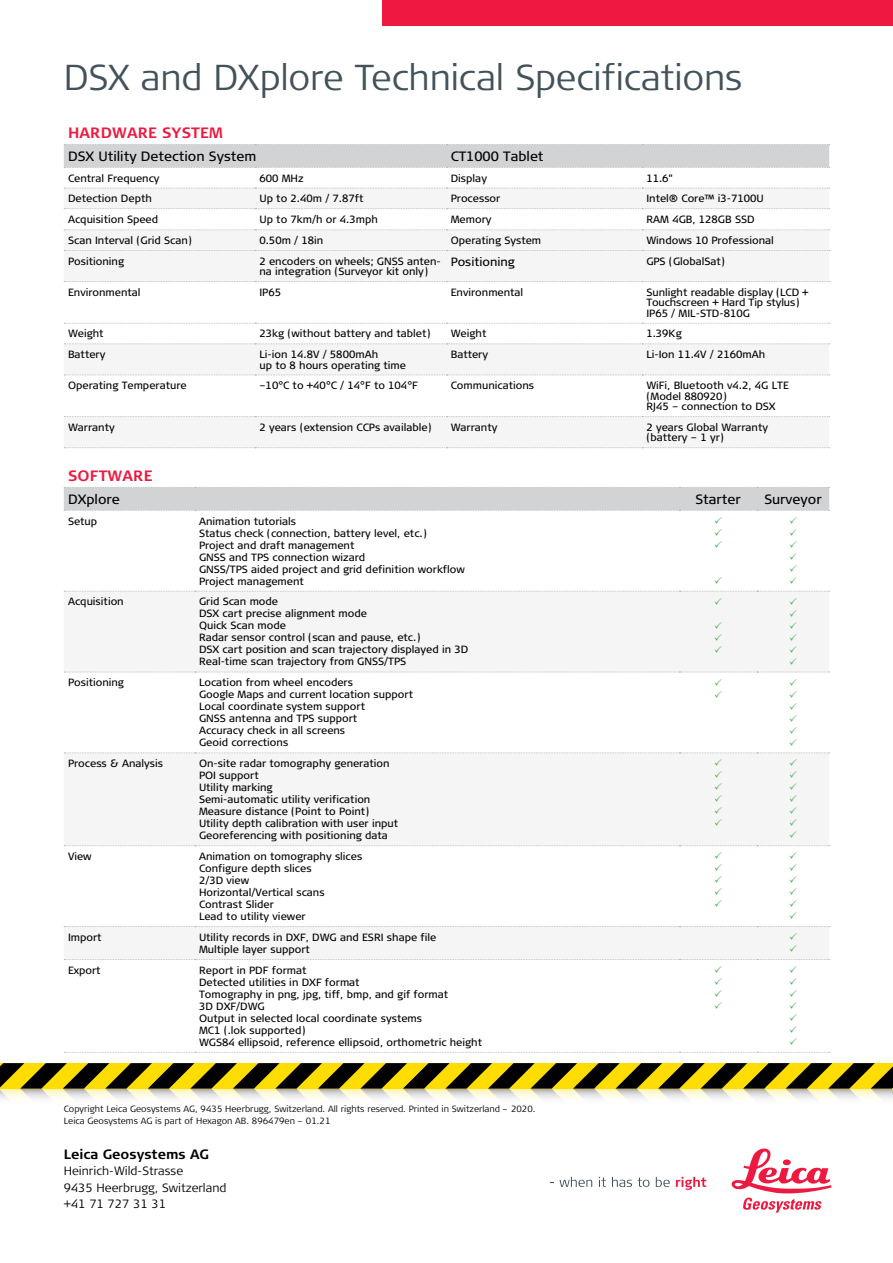
<style>
.page{position:relative;width:893px;height:1263px;background:#fff}
.page>*{position:absolute;margin:0;border:0;box-sizing:border-box;transform-origin:0 0}
.t1{font:300 36px "Signa Column";letter-spacing:-.005em;color:#43525a}
.t2{font:700 15px "Signa Column";letter-spacing:.01em;color:#ed1941}
.t3{font:13.5px "Signa Column";color:#000}
.t4{font:700 13.5px "Signa Column";color:#000}
.t5{font:300 12px/16.5px "Signa Column";color:#000}
.t6{font:12px "Signa Column";color:#000}
.t7{font:10.5px/12px "Signa Column";color:#000}
.t8{font:300 9px/12px "Signa Column";color:#000}
</style>
<div class="page">
<svg style="left:559px;top:1177px;width:33px;height:10px"></svg>
<svg style="left:599px;top:1177px;width:7px;height:10px"></svg>
<svg style="left:612px;top:1177px;width:37px;height:10px"></svg>
<svg style="left:656px;top:1177px;width:14px;height:10px"></svg>
<svg style="left:676px;top:1177px;width:30px;height:13px"></svg>
<svg style="left:732px;top:1148px;width:99px;height:64px"></svg>
<div style="left:383px;top:0;width:510px;height:26px;background:#ed1941"></div>
<svg style="left:0;top:1063px;width:893px;height:36px;background:#a0923c"></svg>
<svg style="left:64px;top:209px;width:765px;height:209px"></svg>
<svg style="left:64px;top:447px;width:766px;height:1px"></svg>
<div style="left:64px;top:144px;width:766px;height:24px;background:#d1d3d4"></div>
<svg style="left:64px;top:229px;width:766px;height:1px"></svg>
<svg style="left:64px;top:188px;width:766px;height:1px"></svg>
<svg style="left:64px;top:208px;width:766px;height:1px"></svg>
<svg style="left:64px;top:343px;width:766px;height:1px"></svg>
<svg style="left:64px;top:281px;width:766px;height:1px"></svg>
<svg style="left:64px;top:250px;width:766px;height:1px"></svg>
<svg style="left:64px;top:323px;width:766px;height:1px"></svg>
<svg style="left:64px;top:375px;width:766px;height:1px"></svg>
<svg style="left:64px;top:416px;width:766px;height:1px"></svg>
<svg style="left:64px;top:671px;width:765px;height:288px;fill:#f5f5f5"></svg>
<svg style="left:64px;top:752px;width:766px;height:1px"></svg>
<svg style="left:64px;top:845px;width:766px;height:1px"></svg>
<svg style="left:64px;top:926px;width:766px;height:1px"></svg>
<svg style="left:64px;top:959px;width:766px;height:1px"></svg>
<svg style="left:64px;top:1052px;width:766px;height:1px"></svg>
<div style="left:64px;top:487px;width:766px;height:24px;background:#d1d3d4"></div>
<svg style="left:64px;top:591px;width:766px;height:1px"></svg>
<svg style="left:64px;top:672px;width:766px;height:73px"></svg>
<svg style="left:715px;top:759px;width:7px;height:67px"></svg>
<svg style="left:790px;top:759px;width:7px;height:79px"></svg>
<svg style="left:715px;top:852px;width:7px;height:55px"></svg>
<svg style="left:790px;top:852px;width:7px;height:67px"></svg>
<svg style="left:790px;top:933px;width:7px;height:19px"></svg>
<h1 class="t1" style="left:64px;top:54px;width:680px">DSX and DXplore Technical Specifications</h1>
<h2 class="t2" style="left:68px;top:123px;width:156px">HARDWARE SYSTEM</h2>
<p class="t3" style="left:68px;top:148px;width:190px">DSX Utility Detection System</p>
<p class="t3" style="left:451px;top:148px;width:94px">CT1000 Tablet</p>
<p class="t7" style="left:68px;top:172px;width:93px">Central Frequency</p>
<p class="t7" style="left:259px;top:172px;width:46px">600 MHz</p>
<p class="t7" style="left:451px;top:172px;width:38px">Display</p>
<p class="t7" style="left:646px;top:172px;width:28px">11.6"</p>
<p class="t7" style="left:68px;top:193px;width:85px">Detection Depth</p>
<p class="t7" style="left:259px;top:193px;width:106px">Up to 2.40m / 7.87ft</p>
<p class="t7" style="left:451px;top:193px;width:51px">Processor</p>
<p class="t7" style="left:646px;top:193px;width:119px">Intel® Core™ i3-7100U</p>
<p class="t7" style="left:68px;top:213px;width:92px">Acquisition Speed</p>
<p class="t7" style="left:259px;top:213px;width:120px">Up to 7km/h or 4.3mph</p>
<p class="t7" style="left:451px;top:213px;width:42px">Memory</p>
<p class="t7" style="left:646px;top:213px;width:110px">RAM 4GB, 128GB SSD</p>
<p class="t7" style="left:68px;top:235px;width:125px">Scan Interval (Grid Scan)</p>
<p class="t7" style="left:259px;top:235px;width:65px">0.50m / 18in</p>
<p class="t7" style="left:451px;top:235px;width:92px">Operating System</p>
<p class="t7" style="left:646px;top:235px;width:129px">Windows 10 Professional</p>
<p class="t7" style="left:68px;top:255px;width:58px">Positioning</p>
<p class="t7" style="left:259px;top:256px;width:183px;line-height:10.5px">2 encoders on wheels; GNSS anten&shy;na integration (Surveyor kit only)</p>
<p class="t6" style="left:451px;top:254px;width:66px">Positioning</p>
<p class="t7" style="left:646px;top:255px;width:80px">GPS (GlobalSat)</p>
<p class="t7" style="left:68px;top:286px;width:74px">Environmental</p>
<p class="t7" style="left:259px;top:286px;width:23px">IP65</p>
<p class="t7" style="left:451px;top:286px;width:74px">Environmental</p>
<p class="t7" style="left:646px;top:287px;width:164px;line-height:10.5px">Sunlight readable display (LCD +<br>Touchscreen + Hard Tip stylus)<br>IP65 / MIL-STD-810G</p>
<p class="t7" style="left:68px;top:328px;width:37px">Weight</p>
<p class="t7" style="left:259px;top:328px;width:173px">23kg (without battery and tablet)</p>
<p class="t7" style="left:451px;top:328px;width:37px">Weight</p>
<p class="t7" style="left:646px;top:328px;width:37px">1.39Kg</p>
<p class="t7" style="left:68px;top:349px;width:39px">Battery</p>
<p class="t7" style="left:259px;top:349px;width:148px;line-height:10.5px">Li-ion 14.8V / 5800mAh<br>up to 8 hours operating time</p>
<p class="t7" style="left:451px;top:349px;width:39px">Battery</p>
<p class="t7" style="left:646px;top:349px;width:120px">Li-Ion 11.4V / 2160mAh</p>
<p class="t7" style="left:68px;top:380px;width:120px">Operating Temperature</p>
<p class="t7" style="left:259px;top:380px;width:160px">–10°C to +40°C / 14°F to 104°F</p>
<p class="t7" style="left:451px;top:380px;width:85px">Communications</p>
<p class="t7" style="left:646px;top:380px;width:144px;line-height:10.5px">WiFi, Bluetooth v4.2, 4G LTE (Model 880920)<br>RJ45 – connection to DSX</p>
<p class="t7" style="left:68px;top:421px;width:48px">Warranty</p>
<p class="t7" style="left:259px;top:421px;width:174px">2 years (extension CCPs available)</p>
<p class="t7" style="left:451px;top:421px;width:48px">Warranty</p>
<p class="t7" style="left:646px;top:422px;width:123px;line-height:10.5px">2 years Global Warranty (battery – 1 yr)</p>
<h2 class="t2" style="left:68px;top:466px;width:86px">SOFTWARE</h2>
<p class="t3" style="left:68px;top:491px;width:53px">DXplore</p>
<p class="t3" style="left:695px;top:491px;width:47px">Starter</p>
<p class="t3" style="left:764px;top:491px;width:59px">Surveyor</p>
<p class="t7" style="left:68px;top:515px;width:31px">Setup</p>
<p class="t7" style="left:199px;top:515px;width:267px">Animation tutorials<br>Status check (connection, battery level, etc.)<br>Project and draft management<br>GNSS and TPS connection wizard<br>GNSS/TPS aided project and grid definition workflow Project management</p>
<p class="t7" style="left:68px;top:596px;width:57px">Acquisition</p>
<p class="t7" style="left:199px;top:596px;width:271px">Grid Scan mode<br>DSX cart precise alignment mode<br>Quick Scan mode<br>Radar sensor control (scan and pause, etc.)<br>DSX cart position and scan trajectory displayed in 3D Real-time scan trajectory from GNSS/TPS</p>
<p class="t7" style="left:68px;top:677px;width:58px">Positioning</p>
<p class="t7" style="left:199px;top:677px;width:216px">Location from wheel encoders<br>Google Maps and current location support<br>Local coordinate system support<br>GNSS antenna and TPS support<br>Accuracy check in all screens<br>Geoid corrections</p>
<p class="t7" style="left:68px;top:758px;width:97px">Process &amp; Analysis</p>
<p class="t7" style="left:199px;top:758px;width:201px">On-site radar tomography generation<br>POI support<br>Utility marking<br>Semi-automatic utility verification<br>Measure distance (Point to Point)<br>Utility depth calibration with user input<br>Georeferencing with positioning data</p>
<p class="t7" style="left:68px;top:851px;width:25px">View</p>
<p class="t7" style="left:199px;top:851px;width:165px">Animation on tomography slices<br>Configure depth slices<br>2/3D view<br>Horizontal/Vertical scans<br>Contrast Slider<br>Lead to utility viewer</p>
<p class="t7" style="left:68px;top:931px;width:35px">Import</p>
<p class="t7" style="left:199px;top:931px;width:239px">Utility records in DXF, DWG and ESRI shape file<br>Multiple layer support</p>
<p class="t7" style="left:68px;top:964px;width:34px">Export</p>
<p class="t7" style="left:199px;top:964px;width:285px">Report in PDF format<br>Detected utilities in DXF format<br>Tomography in png, jpg, tiff, bmp, and gif format<br>3D DXF/DWG<br>Output in selected local coordinate systems<br>MC1 (.lok supported)<br>WGS84 ellipsoid, reference ellipsoid, orthometric height</p>
<p class="t8" style="left:64px;top:1103px;width:473px">Copyright Leica Geosystems AG, 9435 Heerbrugg, Switzerland. All rights reserved. Printed in Switzerland – 2020.<br>Leica Geosystems AG is part of Hexagon AB. 896479en – 01.21</p>
<p class="t4" style="left:64px;top:1145px;width:147px">Leica Geosystems AG</p>
<p class="t5" style="left:64px;top:1163px;width:164px">Heinrich-Wild-Strasse<br>9435 Heerbrugg, Switzerland +41 71 727 31 31</p>
</div>
